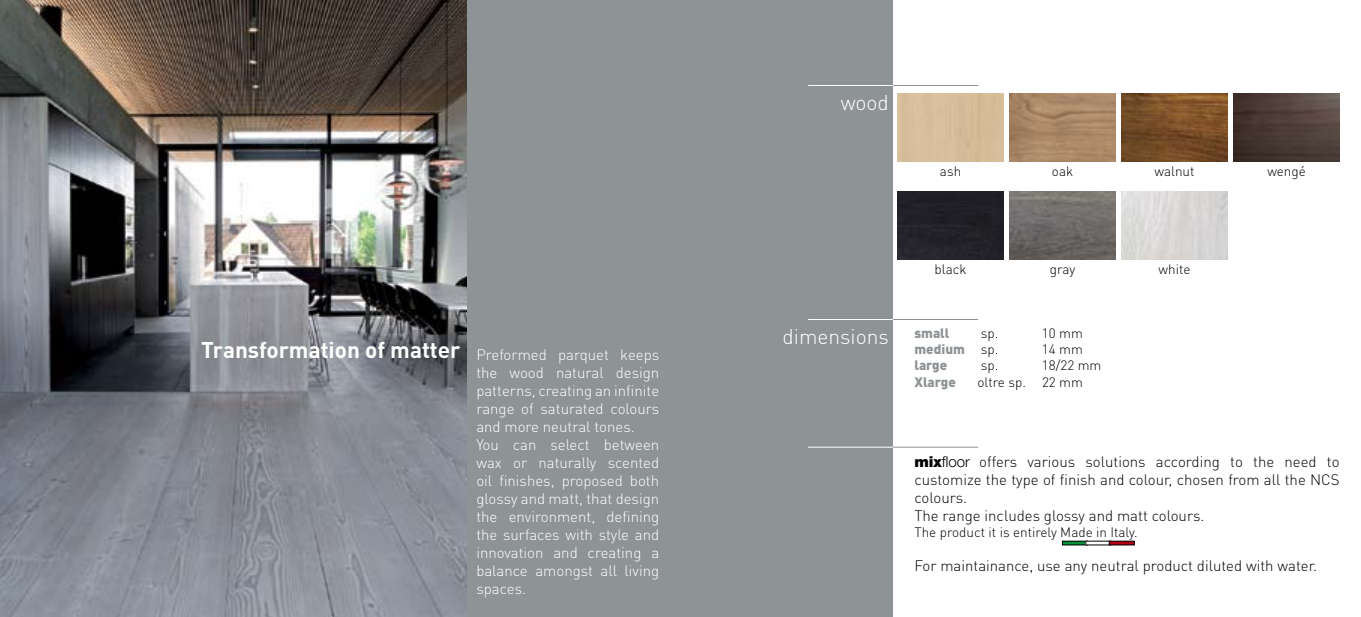
<style>
.page{position:relative;width:1361px;height:617px;background:#fff}
.page>*{position:absolute;margin:0;border:0;box-sizing:border-box;transform-origin:0 0}
.t1{font:700 22.5px "DIN Pro";color:#fff}
.t2{font:300 21px "DIN Pro";color:#fff}
.t3{font:300 15px/18px "DIN Pro";color:#fff}
.t4{font:300 15px/18px "DIN Pro";color:#000}
.t5{font:300 13.5px "DIN Pro";color:#000}
.t6{font:900 13.5px "DIN Pro";color:#8e9396}
.s1{font-weight:300;color:#000}
.s2{font-family:"Helvetica Neue LT Std";font-weight:900}
.s3{font-family:"Helvetica Neue LT Std"}
</style>
<div class="page">
<img style="left:0;top:0;width:468px;height:617px">
<div style="left:468px;top:0;width:425px;height:617px;background:#8e9396"></div>
<hr style="left:808px;top:85px;width:170px;height:1px;background:#8e9396">
<hr style="left:808px;top:85px;width:85px;height:1px;background:#fff">
<img style="left:1009px;top:94px;width:106px;height:68px">
<img style="left:1121px;top:94px;width:106px;height:68px">
<img style="left:1233px;top:94px;width:106px;height:68px">
<div style="left:897px;top:191px;width:106px;height:68px;background:#222126"></div>
<img style="left:1009px;top:191px;width:106px;height:68px">
<img style="left:1121px;top:191px;width:106px;height:68px">
<hr style="left:808px;top:319px;width:170px;height:1px;background:#8e9396">
<hr style="left:808px;top:319px;width:85px;height:1px;background:#fff">
<hr style="left:808px;top:446px;width:170px;height:1px;background:#8e9396">
<hr style="left:808px;top:446px;width:85px;height:1px;background:#fff">
<div style="left:1062px;top:541px;width:25px;height:4px;border:1px solid #000"></div>
<div style="left:1109px;top:541px;width:25px;height:4px;border:1px solid #000"></div>
<h1 class="t1" style="left:201px;top:334px;width:261px">Transformation of matter</h1>
<p class="t3" style="left:476px;top:344px;width:184px">Preformed parquet keeps the wood natural design patterns, creating an infinite range of saturated colours and more neutral tones.<br>You can select between wax or naturally scented oil finishes, proposed both glossy and matt, that design the environment, defining the surfaces with style and innovation and creating a balance amongst all living spaces.</p>
<h2 class="t2" style="left:840px;top:88px;width:50px">wood</h2>
<p class="t5" style="left:940px;top:162px;width:23px">ash</p>
<p class="t5" style="left:1052px;top:162px;width:23px">oak</p>
<p class="t5" style="left:1154px;top:162px;width:42px">walnut</p>
<p class="t5" style="left:1267px;top:162px;width:40px">wengé</p>
<h2 class="t2" style="left:782px;top:322px;width:108px">dimensions</h2>
<p class="t5" style="left:934px;top:260px;width:34px">black</p>
<p class="t5" style="left:1050px;top:260px;width:27px">gray</p>
<p class="t5" style="left:1158px;top:260px;width:33px">white</p>
<p class="t6" style="left:914px;top:324px;width:37px">small</p>
<p class="t5" style="left:981px;top:324px;width:19px">sp.</p>
<p class="t5" style="left:1042px;top:324px;width:43px">10 mm</p>
<p class="t6" style="left:914px;top:340px;width:85px">medium <span class="s1">sp.</span></p>
<p class="t5" style="left:1042px;top:340px;width:43px">14 mm</p>
<p class="t6" style="left:914px;top:356px;width:34px">large</p>
<p class="t5" style="left:981px;top:356px;width:19px">sp.</p>
<p class="t5" style="left:1042px;top:356px;width:61px">18/22 mm</p>
<p class="t6" style="left:914px;top:372px;width:43px">Xlarge</p>
<p class="t5" style="left:977px;top:372px;width:107px">oltre sp. 22 mm</p>
<p class="t4" style="left:914px;top:451px;width:427px"><span class="s2">mix</span><span class="s3">floor</span> offers various solutions according to the need to customize the type of finish and colour, chosen from all the NCS colours.<br>The range includes glossy and matt colours.</p>
<p class="t5" style="left:914px;top:523px;width:225px">The product it is entirely Made in Italy.</p>
<p class="t4" style="left:914px;top:556px;width:404px">For maintainance, use any neutral product diluted with water.</p>
</div>
